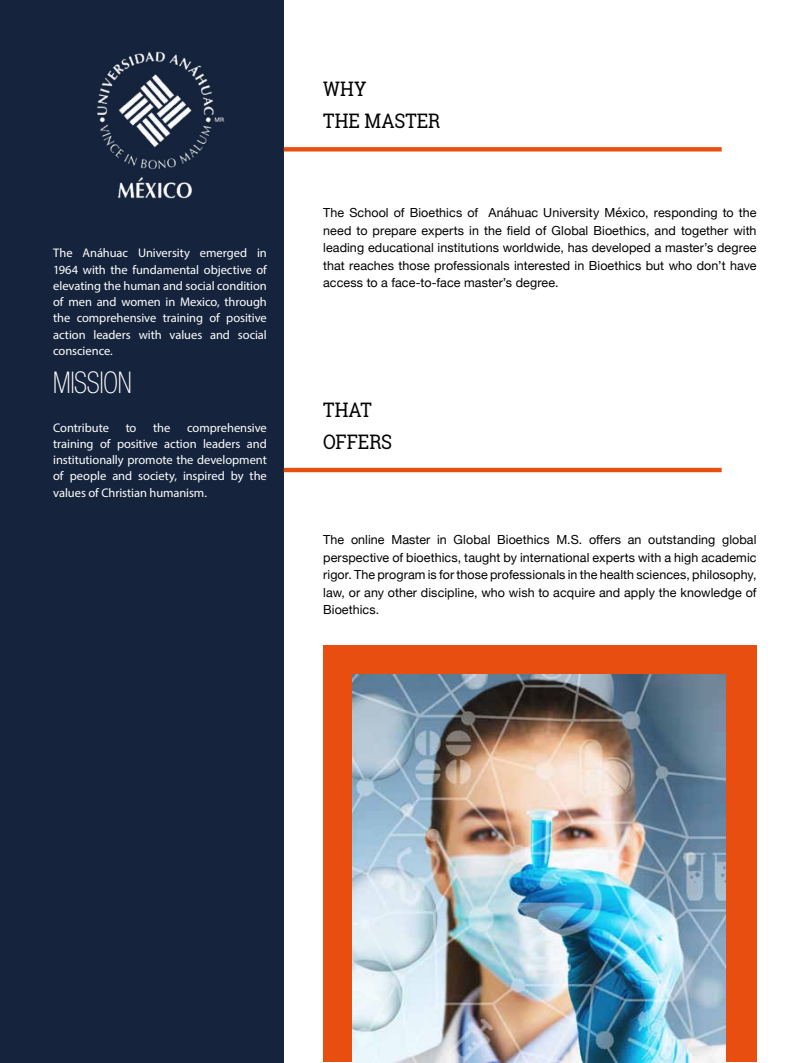
<style>
.page{position:relative;width:798px;height:1063px;background:#fff}
.page>*{position:absolute;margin:0;border:0;box-sizing:border-box;transform-origin:0 0}
.t1{font:100 condensed 30px "Helvetica Neue";letter-spacing:-.015em;color:#fff;scale:.9 1}
.t2{font:20px/32.5px "Roboto Slab";color:#020203;scale:.9 1}
.t3{font:12.5px/17.5px "Helvetica Neue";letter-spacing:.005em;color:#000;text-align:justify}
.t4{font:12.5px/16.2px "Myriad Pro";letter-spacing:-.005em;color:#fff;text-align:justify}
</style>
<div class="page">
<div style="left:0;top:0;width:283px;height:1063px;background:#15243c"></div>
<img style="left:93px;top:47px;width:133px;height:155px">
<div style="left:283px;top:147px;width:438px;height:5px;background:#e84e0f"></div>
<hr style="left:283px;top:468px;width:438px;height:4px;background:#e84e0f">
<div style="left:323px;top:645px;width:433px;height:416px;background:#e84e0f"></div>
<img style="left:353px;top:674px;width:372px;height:389px">
<p class="t4" style="left:53px;top:245px;width:215px">The Anáhuac University emerged in 1964 with the fundamental objective of elevating the human and social condition of men and women in Mexico, through the comprehensive training of positive action leaders with values and social conscience.</p>
<h1 class="t1" style="left:53px;top:366px;width:89px">MISSION</h1>
<p class="t4" style="left:53px;top:419px;width:215px;text-indent:134px">comprehensive training of positive action leaders and institutionally promote the development of people and society, inspired by the values of Christian humanism.</p>
<p class="t4" style="left:53px;top:419px;width:57px">Contribute</p>
<p class="t4" style="left:126px;top:419px;width:12px">to</p>
<p class="t4" style="left:153px;top:419px;width:19px">the</p>
<h2 class="t2" style="left:323px;top:72px;width:132px">WHY<br>THE MASTER</h2>
<p class="t3" style="left:323px;top:205px;width:435px">The School of Bioethics of Anáhuac University México, responding to the need to prepare experts in the field of Global Bioethics, and together with leading educational institutions worldwide, has developed a master’s degree that reaches those professionals interested in Bioethics but who don’t have access to a face-to-face master’s degree.</p>
<h2 class="t2" style="left:323px;top:393px;width:78px">THAT<br>OFFERS</h2>
<p class="t3" style="left:323px;top:532px;width:434px">The online Master in Global Bioethics M.S. offers an outstanding global perspective of bioethics, taught by international experts with a high academic rigor. The program is for those professionals in the health sciences, philosophy, law, or any other discipline, who wish to acquire and apply the knowledge of Bioethics.</p>
</div>
